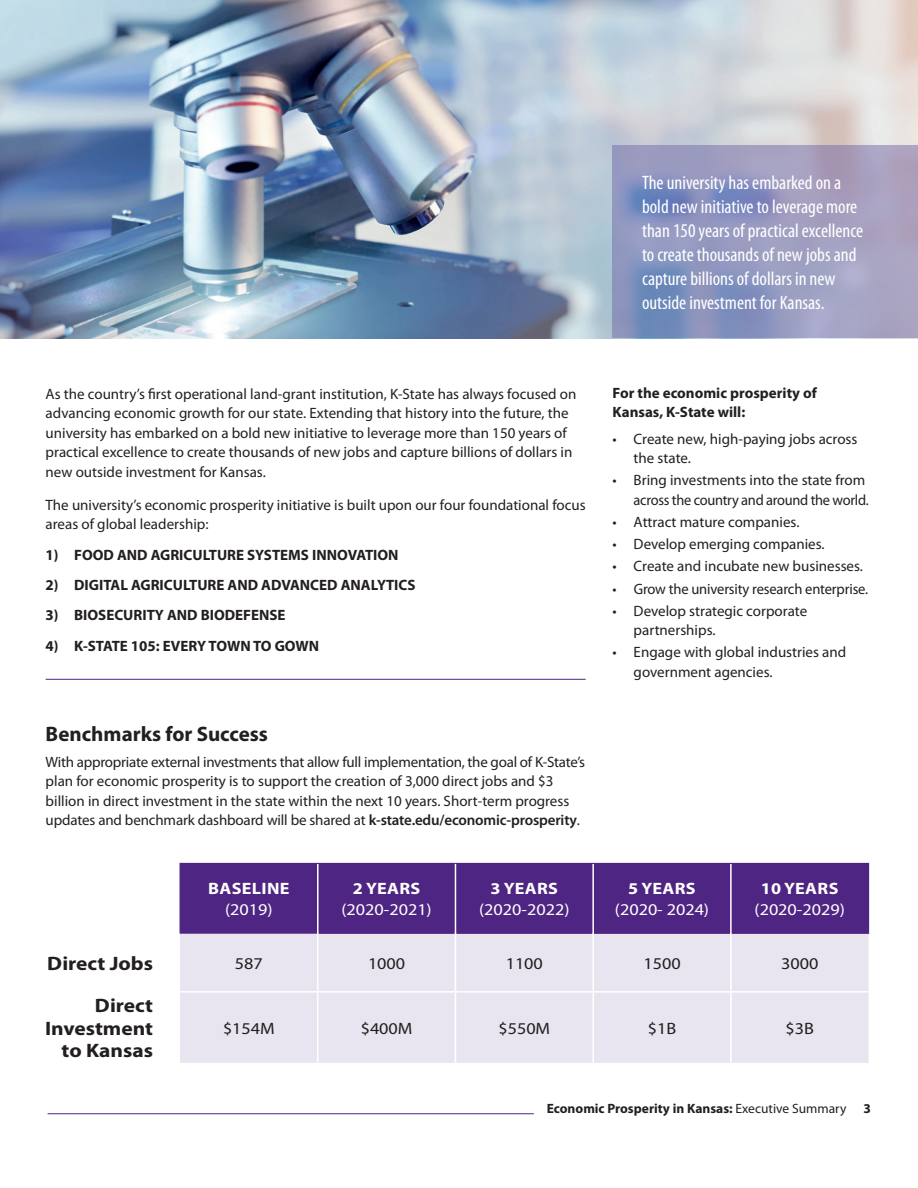
<style>
.page{position:relative;width:918px;height:1188px;background:#fff}
.page>*{position:absolute;margin:0;border:0;box-sizing:border-box;transform-origin:0 0}
.t1{font:700 21px "Myriad Pro";color:#231f20}
.t2{font:condensed 19.5px/24px "Myriad Pro";color:#fff}
.Plain_Text{font:700 19.5px/22.5px "Myriad Pro";color:#231f20;text-align:right;scale:1.1 1}
.Plain_Text-2{font:16.5px/21px "Myriad Pro";color:#fff;text-align:center;scale:1.1 1}
.Plain_Text-3{font:16.5px "Myriad Pro";color:#231f20;scale:1.1 1}
.Plain_Text-4{font:700 16.5px/21px "Myriad Pro";letter-spacing:.02em;color:#fff;text-align:center;scale:1.1 1}
.t3{font:15px/19.5px "Myriad Pro";color:#231f20}
.t4{font:700 15px/19.5px "Myriad Pro";color:#231f20}
.t5{font:700 13.5px "Myriad Pro";color:#231f20}
.s1{font-weight:600}
.s2{font-weight:400}
.s3{font-weight:700}
</style>
<div class="page">
<hr style="left:48px;top:1113px;width:486px;height:1px;background:#4e2582">
<div style="left:181px;top:864px;width:687px;height:69px;background:#4e2582"></div>
<div style="left:180px;top:934px;width:689px;height:129px;background:#e8e5f0"></div>
<hr style="left:319px;top:932px;width:136px;height:2px;background:#4e2582">
<hr style="left:456px;top:932px;width:136px;height:2px;background:#4e2582">
<hr style="left:594px;top:932px;width:136px;height:2px;background:#4e2582">
<hr style="left:732px;top:932px;width:137px;height:2px;background:#4e2582">
<hr style="left:180px;top:863px;width:138px;height:1px;background:#4e2582">
<hr style="left:180px;top:864px;width:1px;height:69px;background:#4e2582">
<hr style="left:318px;top:863px;width:137px;height:1px;background:#4e2582">
<hr style="left:455px;top:863px;width:138px;height:1px;background:#4e2582">
<hr style="left:593px;top:863px;width:138px;height:1px;background:#4e2582">
<hr style="left:731px;top:863px;width:138px;height:1px;background:#4e2582">
<hr style="left:868px;top:864px;width:1px;height:68px;background:#4e2582">
<hr style="left:180px;top:933px;width:137px;height:1px;background:#4e2582">
<hr style="left:180px;top:991px;width:138px;height:2px;background:#fff">
<hr style="left:318px;top:991px;width:137px;height:2px;background:#fff">
<hr style="left:455px;top:991px;width:138px;height:2px;background:#fff">
<hr style="left:593px;top:991px;width:138px;height:2px;background:#fff">
<hr style="left:731px;top:991px;width:138px;height:2px;background:#fff">
<hr style="left:317px;top:864px;width:2px;height:69px;background:#fff">
<hr style="left:455px;top:864px;width:1px;height:69px;background:#fff">
<hr style="left:592px;top:864px;width:2px;height:69px;background:#fff">
<hr style="left:317px;top:933px;width:2px;height:58px;background:#fff">
<hr style="left:455px;top:933px;width:1px;height:58px;background:#fff">
<hr style="left:592px;top:933px;width:2px;height:58px;background:#fff">
<hr style="left:317px;top:993px;width:2px;height:70px;background:#fff">
<hr style="left:455px;top:993px;width:1px;height:70px;background:#fff">
<hr style="left:592px;top:993px;width:2px;height:70px;background:#fff">
<hr style="left:730px;top:864px;width:2px;height:69px;background:#fff">
<hr style="left:730px;top:933px;width:2px;height:58px;background:#fff">
<hr style="left:730px;top:993px;width:2px;height:70px;background:#fff">
<hr style="left:46px;top:679px;width:540px;height:1px;background:#4e2582">
<img style="left:0;top:0;width:918px;height:338px">
<svg style="left:613px;top:146px;width:305px;height:192px;background:#9699bf"></svg>
<p class="t2" style="left:642px;top:170px;width:223px">The university has embarked on a bold new initiative to leverage more than 150 years of practical excellence to create thousands of new jobs and capture billions of dollars in new outside investment for Kansas.</p>
<p class="t3" style="left:46px;top:384px;width:532px">As the country’s first operational land-grant institution, K-State has always focused on advancing economic growth for our state. Extending that history into the future, the university has embarked on a bold new initiative to leverage more than 150 years of practical excellence to create thousands of new jobs and capture billions of dollars in new outside investment for Kansas.</p>
<p class="t3" style="left:46px;top:495px;width:542px">The university’s economic prosperity initiative is built upon our four foundational focus areas of global leadership:</p>
<p class="t4" style="left:46px;top:544px;width:354px">1) FOOD AND AGRICULTURE SYSTEMS INNOVATION</p>
<p class="t4" style="left:46px;top:575px;width:371px">2) DIGITAL AGRICULTURE AND ADVANCED ANALYTICS</p>
<p class="t4" style="left:46px;top:605px;width:241px">3) BIOSECURITY AND BIODEFENSE</p>
<p class="t4" style="left:46px;top:635px;width:275px">4) K-STATE 105: EVERY TOWN TO GOWN</p>
<p class="t1" style="left:46px;top:720px;width:224px">Benchmarks for Success</p>
<p class="t3" style="left:46px;top:752px;width:541px">With appropriate external investments that allow full implementation, the goal of K-State’s plan for economic prosperity is to support the creation of 3,000 direct jobs and $3 billion in direct investment in the state within the next 10 years. Short-term progress updates and benchmark dashboard will be shared at <span class="s1">k-state.edu/economic-prosperity</span>.</p>
<p class="t4" style="left:613px;top:383px;width:206px">For the economic prosperity of<br>Kansas, K-State will:</p>
<p class="t3" style="left:634px;top:429px;width:225px;text-indent:-21px">• Create new, high-paying jobs across the state.</p>
<p class="t3" style="left:613px;top:470px;width:258px;text-align:right">• Bring investments into the state from across the country and around the world.</p>
<p class="t3" style="left:613px;top:512px;width:188px">• Attract mature companies.</p>
<p class="t3" style="left:613px;top:534px;width:214px">• Develop emerging companies.</p>
<p class="t3" style="left:613px;top:556px;width:252px">• Create and incubate new businesses.</p>
<p class="t3" style="left:613px;top:579px;width:257px">• Grow the university research enterprise.</p>
<p class="t3" style="left:634px;top:601px;width:175px;text-indent:-21px">• Develop strategic corporate partnerships.</p>
<p class="t3" style="left:634px;top:642px;width:214px;text-indent:-21px">• Engage with global industries and government agencies.</p>
<p class="Plain_Text-4" style="left:208px;top:877px;width:76px">BASELINE <span class="s2">(2019)</span></p>
<p class="Plain_Text-2" style="left:341px;top:877px;width:84px"><span class="s3">2 YEARS </span>(2020-2021)</p>
<p class="Plain_Text-2" style="left:479px;top:877px;width:84px"><span class="s3">3 YEARS </span>(2020-2022)</p>
<p class="Plain_Text-2" style="left:615px;top:877px;width:87px"><span class="s3">5 YEARS </span>(2020- 2024)</p>
<p class="Plain_Text-2" style="left:755px;top:877px;width:84px"><span class="s3">10 YEARS </span>(2020-2029)</p>
<p class="Plain_Text" style="left:47px;top:951px;width:98px">Direct Jobs</p>
<p class="Plain_Text-3" style="left:235px;top:953px;width:27px">587</p>
<p class="Plain_Text-3" style="left:368px;top:953px;width:35px">1000</p>
<p class="Plain_Text-3" style="left:506px;top:953px;width:35px">1100</p>
<p class="Plain_Text-3" style="left:643px;top:953px;width:35px">1500</p>
<p class="Plain_Text-3" style="left:781px;top:953px;width:35px">3000</p>
<p class="Plain_Text" style="left:45px;top:994px;width:100px">Direct<br>Investment to Kansas</p>
<p class="Plain_Text-3" style="left:223px;top:1018px;width:49px">$154M</p>
<p class="Plain_Text-3" style="left:361px;top:1018px;width:49px">$400M</p>
<p class="Plain_Text-3" style="left:498px;top:1018px;width:49px">$550M</p>
<p class="Plain_Text-3" style="left:648px;top:1018px;width:27px">$1B</p>
<p class="Plain_Text-3" style="left:786px;top:1018px;width:27px">$3B</p>
<p class="t5" style="left:547px;top:1099px;width:301px">Economic Prosperity in Kansas: <span class="s2">Executive Summary</span></p>
<p class="t5" style="left:864px;top:1099px;width:9px">3</p>
</div>
